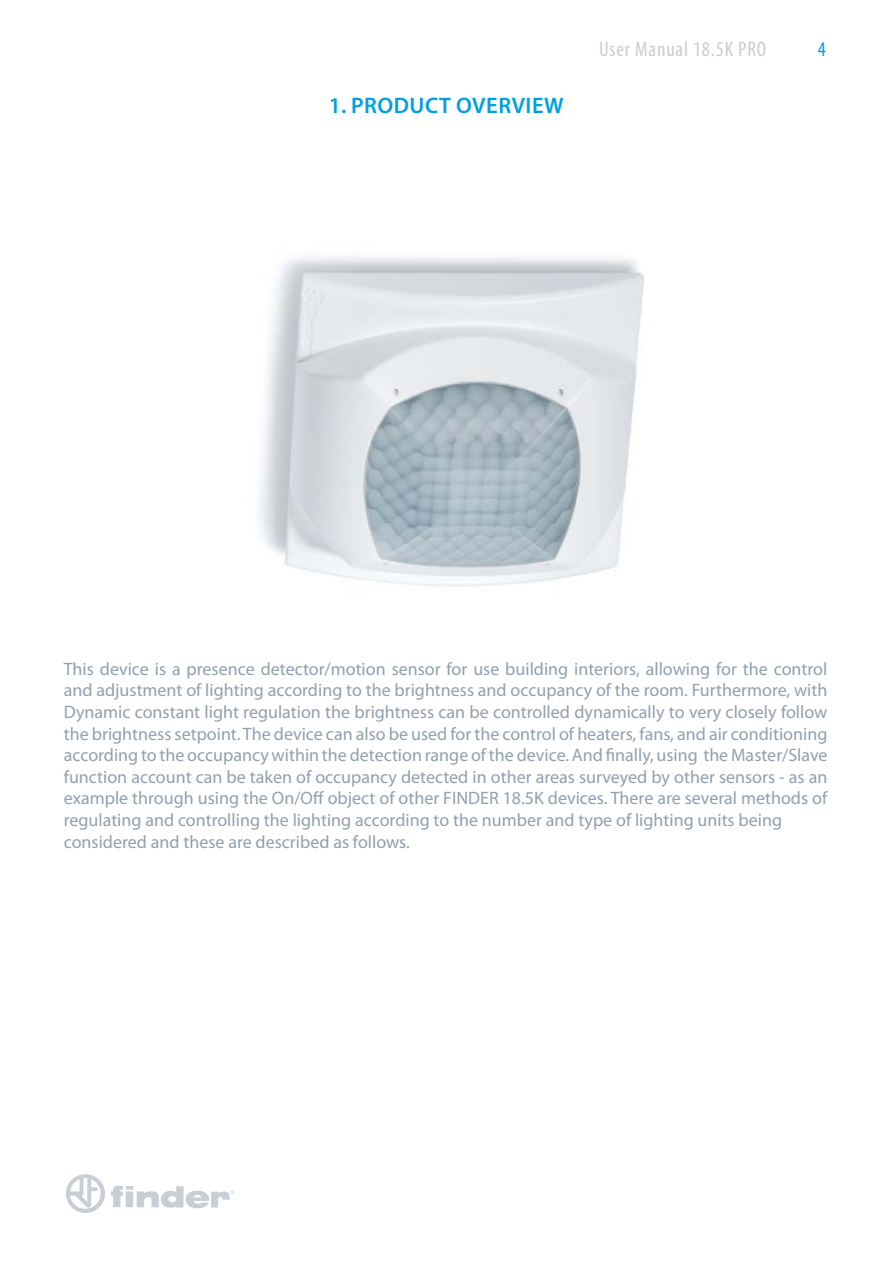
<style>
.page{position:relative;width:893px;height:1263px;background:#fff}
.page>*{position:absolute;margin:0;border:0;box-sizing:border-box;transform-origin:0 0}
.t1{font:600 22.5px "Myriad Pro";letter-spacing:.02em;color:#009fe3}
.t2{font:condensed 21px "Myriad Pro";letter-spacing:.04em;color:#ccc}
.t3{font:condensed 21px "Myriad Pro";color:#009fe3}
.t4{font:18px/21.6px "Myriad Pro";color:#929fb0}
</style>
<div class="page">
<svg style="left:66px;top:1174px;width:39px;height:39px"></svg>
<svg style="left:111px;top:1186px;width:124px;height:22px"></svg>
<img style="left:259px;top:257px;width:385px;height:329px">
<p class="t1" style="left:329px;top:92px;width:236px">1. PRODUCT OVERVIEW</p>
<p class="t2" style="left:599px;top:36px;width:168px">User Manual 18.5K PRO</p>
<p class="t3" style="left:818px;top:36px;width:10px">4</p>
<p class="t4" style="left:64px;top:658px;width:765px">This device is a presence detector/motion sensor for use building interiors, allowing for the control and adjustment of lighting according to the brightness and occupancy of the room. Furthermore, with Dynamic constant light regulation the brightness can be controlled dynamically to very closely follow the brightness setpoint. The device can also be used for the control of heaters, fans, and air conditioning according to the occupancy within the detection range of the device. And finally, using the Master/Slave function account can be taken of occupancy detected in other areas surveyed by other sensors - as an example through using the On/Off object of other FINDER 18.5K devices. There are several methods of regulating and controlling the lighting according to the number and type of lighting units being considered and these are described as follows.</p>
</div>
